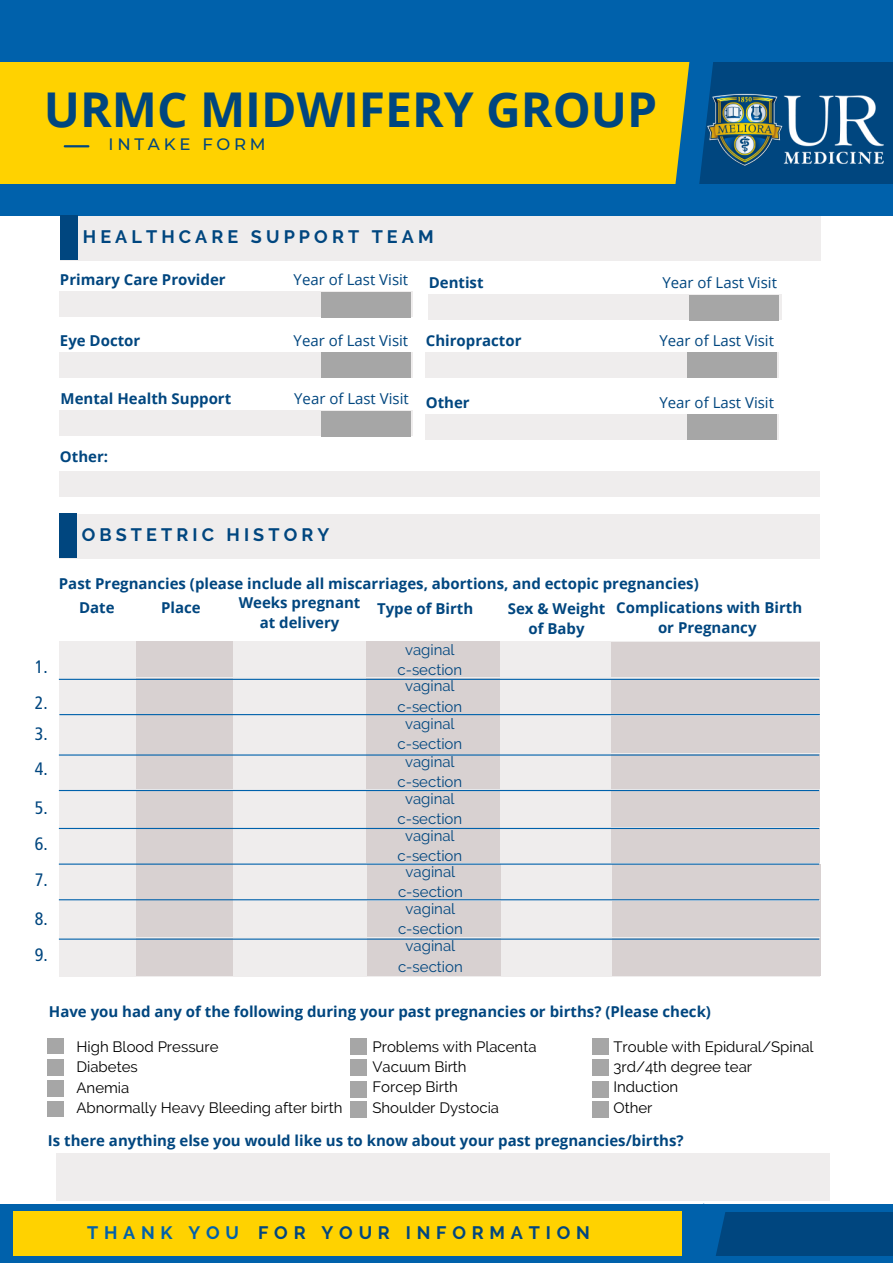
<style>
.page{position:relative;width:893px;height:1264px;background:#fff}
.page>*{position:absolute;margin:0;border:0;box-sizing:border-box;transform-origin:0 0}
.t1{font:700 48px "Open Sans";color:#00467f}
.t2{font:700 18px "Raleway";letter-spacing:.23em;color:#00467f}
.t3{font:700 18px "Raleway";letter-spacing:.32em;color:#00467f}
.t4{font:condensed 18px/35.7px "Frutiger LT Pro";color:#00467f}
.t5{font:500 16.5px "Montserrat";letter-spacing:.23em;color:#00467f}
.t6{font:700 15px/20.2px "Open Sans";color:#00467f;text-align:center}
.t7{font:15px/20.2px "Raleway";color:#000}
.t8{font:15px/20.2px "Raleway";color:#00467f;text-align:center}
.t9{font:15px "Open Sans";color:#00467f}
.s1{color:#0061ab}
</style>
<div class="page">
<div style="left:0;top:0;width:892px;height:215px;background:#0061ab"></div>
<div style="left:0;top:62px;width:693px;height:122px;background:#ffd200"></div>
<hr style="left:65px;top:145px;width:23px;height:2px;background:#00467f">
<div style="left:694px;top:62px;width:198px;height:122px;background:#00467f"></div>
<svg style="left:660px;top:62px;width:69px;height:155px"></svg>
<img style="left:660px;top:92px;width:224px;height:77px">
<div style="left:60px;top:217px;width:760px;height:44px;background:#efeded"></div>
<div style="left:60px;top:215px;width:18px;height:45px;background:#00467f"></div>
<div style="left:59px;top:514px;width:760px;height:44px;background:#efeded"></div>
<div style="left:59px;top:513px;width:18px;height:44px;background:#00467f"></div>
<div style="left:59px;top:292px;width:353px;height:25px;background:#efeded"></div>
<div style="left:321px;top:292px;width:89px;height:25px;background:#a6a6a6"></div>
<div style="left:59px;top:352px;width:353px;height:25px;background:#efeded"></div>
<div style="left:321px;top:352px;width:89px;height:25px;background:#a6a6a6"></div>
<div style="left:59px;top:410px;width:354px;height:26px;background:#efeded"></div>
<div style="left:321px;top:411px;width:90px;height:25px;background:#a6a6a6"></div>
<div style="left:427px;top:295px;width:354px;height:25px;background:#efeded"></div>
<div style="left:689px;top:295px;width:90px;height:25px;background:#a6a6a6"></div>
<div style="left:424px;top:352px;width:354px;height:25px;background:#efeded"></div>
<div style="left:686px;top:352px;width:90px;height:25px;background:#a6a6a6"></div>
<div style="left:424px;top:414px;width:354px;height:25px;background:#efeded"></div>
<div style="left:686px;top:414px;width:90px;height:25px;background:#a6a6a6"></div>
<div style="left:59px;top:472px;width:760px;height:25px;background:#efeded"></div>
<div style="left:0;top:1203px;width:892px;height:59px;background:#0061ab"></div>
<div style="left:13px;top:1211px;width:669px;height:44px;background:#ffd200"></div>
<div style="left:704px;top:1212px;width:188px;height:43px;background:#00467f"></div>
<svg style="left:674px;top:1200px;width:68px;height:56px"></svg>
<div style="left:59px;top:641px;width:760px;height:38px;background:#efeded"></div>
<div style="left:136px;top:641px;width:96px;height:37px;background:#d8d1d1"></div>
<div style="left:366px;top:641px;width:134px;height:38px;background:#d8d1d1"></div>
<div style="left:611px;top:642px;width:208px;height:37px;background:#d8d1d1"></div>
<div style="left:59px;top:678px;width:760px;height:38px;background:#efeded"></div>
<div style="left:136px;top:678px;width:96px;height:37px;background:#d8d1d1"></div>
<div style="left:366px;top:678px;width:134px;height:37px;background:#d8d1d1"></div>
<div style="left:611px;top:678px;width:208px;height:38px;background:#d8d1d1"></div>
<div style="left:59px;top:715px;width:760px;height:38px;background:#efeded"></div>
<div style="left:136px;top:715px;width:96px;height:37px;background:#d8d1d1"></div>
<div style="left:366px;top:715px;width:134px;height:38px;background:#d8d1d1"></div>
<div style="left:611px;top:716px;width:208px;height:37px;background:#d8d1d1"></div>
<div style="left:59px;top:753px;width:760px;height:38px;background:#efeded"></div>
<div style="left:136px;top:753px;width:96px;height:37px;background:#d8d1d1"></div>
<div style="left:366px;top:753px;width:134px;height:38px;background:#d8d1d1"></div>
<div style="left:611px;top:754px;width:208px;height:37px;background:#d8d1d1"></div>
<div style="left:59px;top:790px;width:760px;height:38px;background:#efeded"></div>
<div style="left:136px;top:790px;width:96px;height:37px;background:#d8d1d1"></div>
<div style="left:366px;top:790px;width:134px;height:37px;background:#d8d1d1"></div>
<div style="left:611px;top:790px;width:208px;height:38px;background:#d8d1d1"></div>
<div style="left:59px;top:827px;width:760px;height:38px;background:#efeded"></div>
<div style="left:136px;top:827px;width:96px;height:37px;background:#d8d1d1"></div>
<div style="left:366px;top:827px;width:134px;height:38px;background:#d8d1d1"></div>
<div style="left:611px;top:828px;width:208px;height:37px;background:#d8d1d1"></div>
<div style="left:59px;top:863px;width:760px;height:39px;background:#efeded"></div>
<div style="left:137px;top:863px;width:96px;height:38px;background:#d8d1d1"></div>
<div style="left:367px;top:863px;width:134px;height:38px;background:#d8d1d1"></div>
<div style="left:612px;top:864px;width:208px;height:38px;background:#d8d1d1"></div>
<div style="left:59px;top:900px;width:760px;height:38px;background:#efeded"></div>
<div style="left:137px;top:900px;width:96px;height:38px;background:#d8d1d1"></div>
<div style="left:367px;top:900px;width:134px;height:38px;background:#d8d1d1"></div>
<div style="left:612px;top:901px;width:208px;height:37px;background:#d8d1d1"></div>
<div style="left:59px;top:937px;width:760px;height:39px;background:#efeded"></div>
<div style="left:137px;top:937px;width:96px;height:38px;background:#d8d1d1"></div>
<div style="left:367px;top:938px;width:134px;height:37px;background:#d8d1d1"></div>
<div style="left:612px;top:938px;width:208px;height:38px;background:#d8d1d1"></div>
<hr style="left:59px;top:678px;width:760px;height:2px;background:#0061ab">
<hr style="left:59px;top:714px;width:760px;height:1px;background:#0061ab">
<hr style="left:59px;top:754px;width:760px;height:1px;background:#0061ab">
<hr style="left:59px;top:790px;width:760px;height:1px;background:#0061ab">
<hr style="left:59px;top:828px;width:760px;height:1px;background:#0061ab">
<hr style="left:59px;top:863px;width:760px;height:1px;background:#0061ab">
<hr style="left:59px;top:899px;width:760px;height:1px;background:#0061ab">
<hr style="left:59px;top:938px;width:760px;height:1px;background:#0061ab">
<div style="left:57px;top:1152px;width:772px;height:48px;background:#efeded"></div>
<div style="left:48px;top:1038px;width:16px;height:15px;background:#a6a6a6"></div>
<div style="left:48px;top:1059px;width:16px;height:16px;background:#a6a6a6"></div>
<div style="left:48px;top:1080px;width:16px;height:16px;background:#a6a6a6"></div>
<div style="left:48px;top:1101px;width:16px;height:15px;background:#a6a6a6"></div>
<div style="left:350px;top:1038px;width:16px;height:16px;background:#a6a6a6"></div>
<div style="left:350px;top:1059px;width:16px;height:16px;background:#a6a6a6"></div>
<div style="left:350px;top:1081px;width:16px;height:16px;background:#a6a6a6"></div>
<div style="left:350px;top:1101px;width:16px;height:16px;background:#a6a6a6"></div>
<div style="left:592px;top:1038px;width:16px;height:16px;background:#a6a6a6"></div>
<div style="left:592px;top:1059px;width:16px;height:16px;background:#a6a6a6"></div>
<div style="left:592px;top:1081px;width:16px;height:16px;background:#a6a6a6"></div>
<div style="left:592px;top:1101px;width:16px;height:16px;background:#a6a6a6"></div>
<h1 class="t1" style="left:44px;top:76px;width:614px">URMC MIDWIFERY GROUP</h1>
<p class="t5" style="left:108px;top:134px;width:159px">INTAKE FORM</p>
<p class="t2" style="left:83px;top:226px;width:352px">HEALTHCARE SUPPORT TEAM</p>
<p class="t6" style="left:60px;top:269px;width:167px">Primary Care Provider</p>
<p class="t9" style="left:293px;top:269px;width:116px">Year of Last Visit</p>
<p class="t6" style="left:428px;top:272px;width:56px">Dentist</p>
<p class="t9" style="left:662px;top:272px;width:116px">Year of Last Visit</p>
<p class="t6" style="left:60px;top:330px;width:82px">Eye Doctor</p>
<p class="t9" style="left:293px;top:329px;width:116px">Year of Last Visit</p>
<p class="t6" style="left:426px;top:330px;width:97px">Chiropractor</p>
<p class="t9" style="left:659px;top:329px;width:116px">Year of Last Visit</p>
<p class="t6" style="left:60px;top:388px;width:172px">Mental Health Support</p>
<p class="t9" style="left:294px;top:388px;width:116px">Year of Last Visit</p>
<p class="t6" style="left:426px;top:392px;width:45px">Other</p>
<p class="t9" style="left:659px;top:392px;width:116px">Year of Last Visit</p>
<p class="t6" style="left:60px;top:446px;width:50px">Other:</p>
<p class="t2" style="left:82px;top:524px;width:249px">OBSTETRIC HISTORY</p>
<p class="t4" style="left:35px;top:650px;width:14px">1.<br>2.</p>
<p class="t4" style="left:35px;top:717px;width:14px">3.<br>4.</p>
<p class="t4" style="left:35px;top:792px;width:14px;text-align:justify">5.<br>6.<br>7.</p>
<p class="t4" style="left:35px;top:902px;width:14px">8.<br>9.</p>
<p class="t6" style="left:79px;top:570px;width:621px;line-height:24px;text-align:left;text-indent:-20px">Past Pregnancies (please include all miscarriages, abortions, and ectopic pregnancies)<br>Date</p>
<p class="t6" style="left:161px;top:596px;width:41px">Place</p>
<p class="t6" style="left:239px;top:591px;width:123px">Weeks pregnant at delivery</p>
<p class="t6" style="left:377px;top:598px;width:98px">Type of Birth</p>
<p class="t6" style="left:507px;top:598px;width:99px">Sex &amp; Weight of Baby</p>
<p class="t6" style="left:616px;top:596px;width:187px">Complications with Birth or Pregnancy</p>
<p class="t8" style="left:397px;top:639px;width:66px">vaginal c-section</p>
<p class="t8" style="left:397px;top:676px;width:66px">vaginal c-section</p>
<p class="t8" style="left:397px;top:713px;width:66px">vaginal c-section</p>
<p class="t8" style="left:397px;top:751px;width:66px">vaginal c-section</p>
<p class="t8" style="left:397px;top:788px;width:66px">vaginal c-section</p>
<p class="t8" style="left:397px;top:825px;width:66px">vaginal c-section</p>
<p class="t8" style="left:398px;top:861px;width:66px">vaginal c-section</p>
<p class="t8" style="left:398px;top:898px;width:66px">vaginal c-section</p>
<p class="t8" style="left:398px;top:935px;width:66px">vaginal c-section</p>
<p class="t6" style="left:49px;top:1001px;width:663px">Have you had any of the following during your past pregnancies or births? (Please check)</p>
<p class="t7" style="left:76px;top:1035px;width:267px">High Blood Pressure<br>Diabetes<br>Anemia<br>Abnormally Heavy Bleeding after birth</p>
<p class="t6" style="left:48px;top:1130px;width:637px">Is there anything else you would like us to know about your past pregnancies/births?</p>
<p class="t7" style="left:372px;top:1036px;width:166px">Problems with Placenta<br>Vacuum Birth<br>Forcep Birth<br>Shoulder Dystocia</p>
<p class="t7" style="left:613px;top:1036px;width:202px">Trouble with Epidural/Spinal<br>3rd/4th degree tear<br>Induction<br>Other</p>
<p class="t3" style="left:87px;top:1222px;width:504px"><span class="s1">THANK YOU</span> FOR YOUR INFORMATION</p>
</div>
